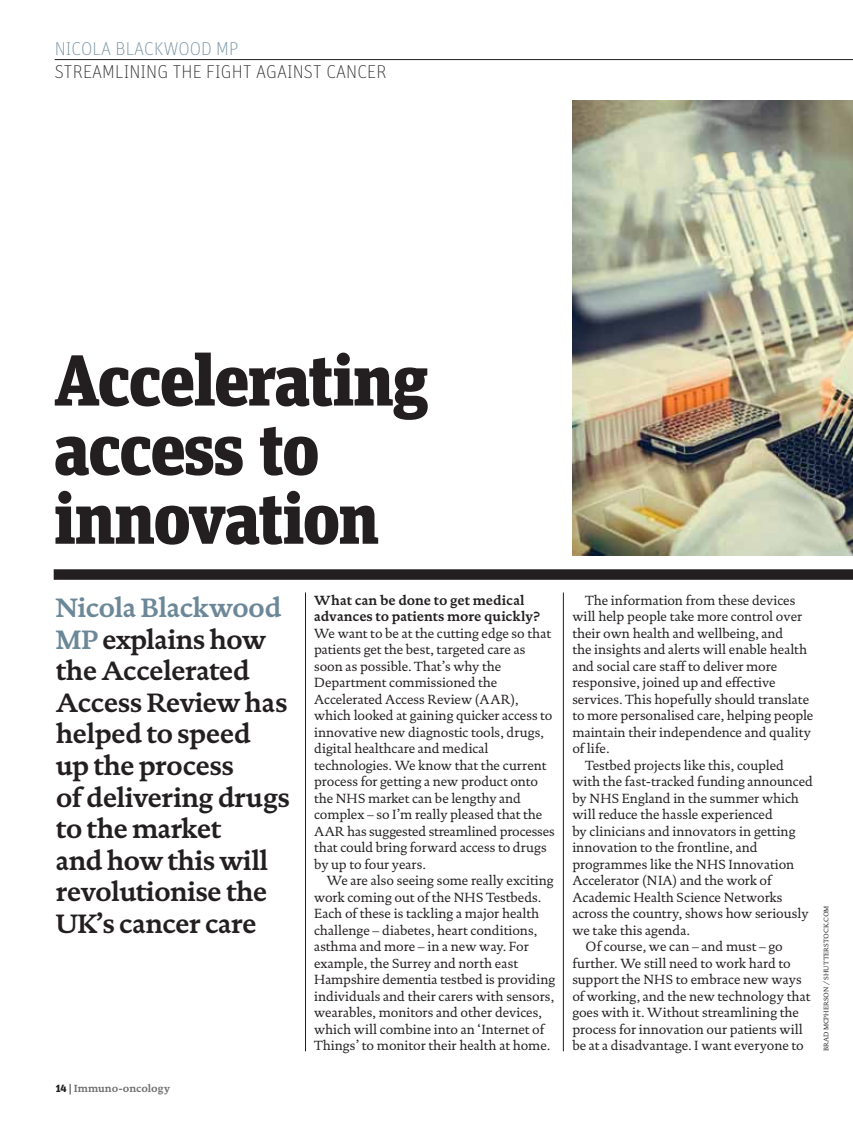
<style>
.page{position:relative;width:853px;height:1128px;background:#fff}
.page>*{position:absolute;margin:0;border:0;box-sizing:border-box;transform-origin:0 0}
.t1{font:900 72px/69px "Unit Slab Pro";letter-spacing:-.025em;color:#231f20}
.t2{font:700 27px/31.5px "DTL Documenta ST";letter-spacing:-.025em;color:#231f20}
.t3{font:100 18.6px "Unit OT";letter-spacing:.005em;color:#231f20}
.t4{font:100 18.6px "Unit OT";letter-spacing:.005em;color:#6c8898}
.t5{font:13.5px/16.5px "DTL Documenta ST";color:#231f20}
.t6{font:700 13.5px/16.5px "DTL Documenta ST";color:#231f20}
.t7{font:700 10.5px "DTL Documenta ST";color:#6d6e70}
.t8{font:6.75px "DTL Documenta ST";letter-spacing:-.005em;color:#231f20}
.s1{color:#6c8898}
.s2{font-family:"Unit Slab Pro";font-weight:900;color:#231f20}
.s3{font-weight:400;color:#231f20}
</style>
<div class="page">
<hr style="left:55px;top:59px;width:797px;height:1px;background:#231f20">
<div style="left:54px;top:569px;width:798px;height:10px;background:#231f20"></div>
<hr style="left:563px;top:592px;width:1px;height:459px;background:#231f20">
<hr style="left:305px;top:592px;width:1px;height:459px;background:#231f20">
<img style="left:572px;top:100px;width:280px;height:455px">
<h3 class="t4" style="left:55px;top:38px;width:185px">NICOLA BLACKWOOD MP</h3>
<h3 class="t3" style="left:55px;top:60px;width:333px">STREAMLINING THE FIGHT AGAINST CANCER</h3>
<h1 class="t1" style="left:54px;top:352px;width:376px">Accelerating access to innovation</h1>
<h2 class="t2" style="left:56px;top:594px;width:235px"><span class="s1">Nicola Blackwood<br>MP</span> explains how the Accelerated<br>Access Review has helped to speed up the process<br>of delivering drugs to the market<br>and how this will revolutionise the<br>UK’s cancer care</h2>
<p class="t7" style="left:56px;top:1083px;width:116px"><span class="s2">14</span> <span class="s3">|</span> Immuno-oncology</p>
<p class="t6" style="left:314px;top:592px;width:227px">What can be done to get medical advances to patients more quickly?</p>
<p class="t5" style="left:314px;top:625px;width:242px">We want to be at the cutting edge so that patients get the best, targeted care as soon as possible. That’s why the Department commissioned the Accelerated Access Review (AAR), which looked at gaining quicker access to innovative new diagnostic tools, drugs, digital healthcare and medical technologies. We know that the current process for getting a new product onto the NHS market can be lengthy and complex – so I’m really pleased that the AAR has suggested streamlined processes that could bring forward access to drugs by up to four years.</p>
<p class="t5" style="left:314px;top:873px;width:242px;text-indent:13px">We are also seeing some really exciting work coming out of the NHS Testbeds.<br>Each of these is tackling a major health challenge – diabetes, heart conditions, asthma and more – in a new way. For example, the Surrey and north east Hampshire dementia testbed is providing individuals and their carers with sensors, wearables, monitors and other devices, which will combine into an ‘Internet of Things’ to monitor their health at home.</p>
<p class="t5" style="left:584px;top:592px;width:212px">The information from these devices</p>
<p class="t5" style="left:572px;top:609px;width:231px">will help people take more control over</p>
<p class="t5" style="left:572px;top:625px;width:212px">their own health and wellbeing, and</p>
<p class="t5" style="left:572px;top:642px;width:236px">the insights and alerts will enable health</p>
<p class="t5" style="left:572px;top:658px;width:206px">and social care staff to deliver more</p>
<p class="t5" style="left:572px;top:675px;width:205px">responsive, joined up and effective</p>
<p class="t5" style="left:572px;top:691px;width:238px">services. This hopefully should translate</p>
<p class="t5" style="left:572px;top:708px;width:242px">to more personalised care, helping people</p>
<p class="t5" style="left:572px;top:724px;width:240px">maintain their independence and quality</p>
<p class="t5" style="left:572px;top:741px;width:39px">of life.</p>
<p class="t5" style="left:584px;top:757px;width:200px">Testbed projects like this, coupled</p>
<p class="t5" style="left:572px;top:774px;width:242px">with the fast-tracked funding announced</p>
<p class="t5" style="left:572px;top:790px;width:228px">by NHS England in the summer which</p>
<p class="t5" style="left:572px;top:807px;width:202px">will reduce the hassle experienced</p>
<p class="t5" style="left:572px;top:823px;width:224px">by clinicians and innovators in getting</p>
<p class="t5" style="left:572px;top:840px;width:186px">innovation to the frontline, and</p>
<p class="t5" style="left:572px;top:856px;width:223px">programmes like the NHS Innovation</p>
<p class="t5" style="left:572px;top:873px;width:201px">Accelerator (NIA) and the work of</p>
<p class="t5" style="left:572px;top:889px;width:211px">Academic Health Science Networks</p>
<p class="t5" style="left:572px;top:906px;width:238px">across the country, shows how seriously</p>
<p class="t5" style="left:572px;top:922px;width:119px">we take this agenda.</p>
<p class="t5" style="left:584px;top:939px;width:199px">Of course, we can – and must – go</p>
<p class="t5" style="left:572px;top:955px;width:220px">further. We still need to work hard to</p>
<p class="t5" style="left:572px;top:972px;width:231px">support the NHS to embrace new ways</p>
<p class="t5" style="left:572px;top:988px;width:239px">of working, and the new technology that</p>
<p class="t5" style="left:572px;top:1005px;width:228px">goes with it. Without streamlining the</p>
<p class="t5" style="left:572px;top:1021px;width:232px">process for innovation our patients will</p>
<p class="t5" style="left:572px;top:1038px;width:233px">be at a disadvantage. I want everyone to</p>
<p class="t8" style="left:822px;top:1050px;width:147px;rotate:-90deg">BRAD MCPHERSON / SHUTTERSTOCK.COM</p>
</div>
